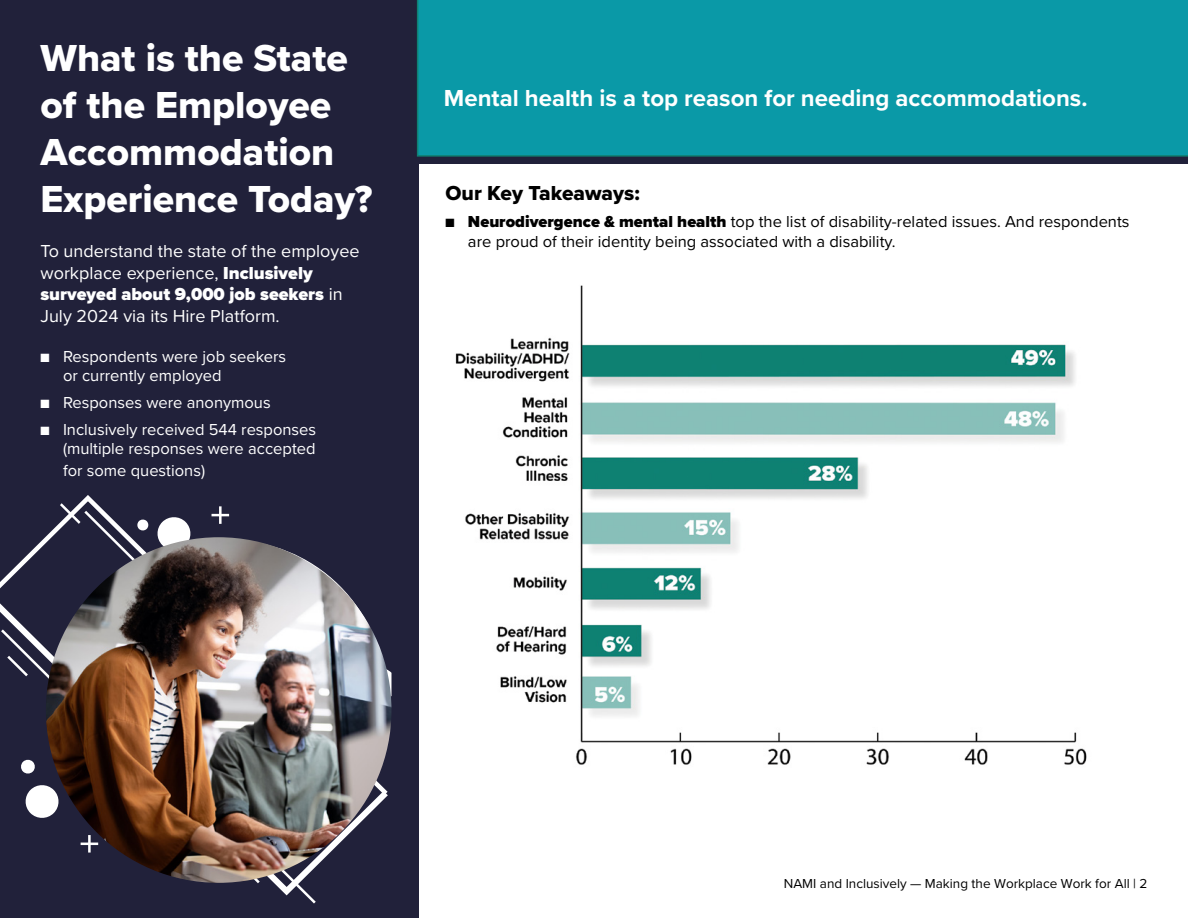
<style>
.page{position:relative;width:1188px;height:918px;background:#fff}
.page>*{position:absolute;margin:0;border:0;box-sizing:border-box;transform-origin:0 0}
.t1{font:39px/46.8px "Proxima Nova Extrabld";color:#fff}
.t2{font:700 24px "Proxima Nova";color:#fff}
.t3{font:21px "Proxima Nova Extrabld";color:#000}
.t4{font:18px/21.6px "Proxima Nova";color:#fff}
.t5{font:16.5px/19.8px "Proxima Nova";color:#fff}
.t6{font:16.5px/19.8px "Proxima Nova";color:#000}
.t7{font:13.5px "Proxima Nova";color:#000}
.s1{font-weight:900}
</style>
<div class="page">
<div style="left:0;top:0;width:419px;height:918px;background:#21213a"></div>
<svg style="left:25px;top:800px;width:308px;height:83px"></svg>
<svg style="left:0;top:495px;width:230px;height:305px"></svg>
<svg style="left:58px;top:525px;width:334px;height:325px"></svg>
<svg style="left:1px;top:629px;width:63px;height:63px"></svg>
<svg style="left:60px;top:503px;width:89px;height:66px"></svg>
<svg style="left:239px;top:854px;width:77px;height:50px"></svg>
<svg style="left:212px;top:506px;width:17px;height:18px"></svg>
<svg style="left:81px;top:835px;width:17px;height:18px"></svg>
<div style="left:418px;top:153px;width:770px;height:10px;background:#21213a"></div>
<div style="left:417px;top:0;width:771px;height:157px;background:#0a99a7"></div>
<img style="left:455px;top:285px;width:632px;height:480px">
<img style="left:46px;top:537px;width:346px;height:346px;border-radius:173px">
<p class="t1" style="left:40px;top:34px;width:333px">What is the State of the Employee<br>Accommodation<br>Experience Today?</p>
<p class="t4" style="left:40px;top:240px;width:321px">To understand the state of the employee workplace experience, <span class="s1">Inclusively surveyed about 9,000 job seekers</span> in July 2024 via its Hire Platform.</p>
<p class="t5" style="left:63px;top:345px;width:225px;text-indent:-22px">■ Respondents were job seekers or currently employed</p>
<p class="t5" style="left:40px;top:392px;width:232px">■ Responses were anonymous</p>
<p class="t5" style="left:40px;top:418px;width:277px;text-align:right">■ Inclusively received 544 responses (multiple responses were accepted</p>
<p class="t5" style="left:63px;top:460px;width:144px">for some questions)</p>
<p class="t2" style="left:444px;top:81px;width:645px">Mental health is a top reason for needing accommodations.</p>
<p class="t3" style="left:446px;top:178px;width:196px">Our Key Takeaways:</p>
<p class="t6" style="left:468px;top:211px;width:663px;text-indent:-22px">■ <span class="s1">Neurodivergence &amp; mental health</span> top the list of disability-related issues. And respondents are proud of their identity being associated with a disability.</p>
<p class="t7" style="left:784px;top:874px;width:365px">NAMI and Inclusively — Making the Workplace Work for All | 2</p>
</div>
